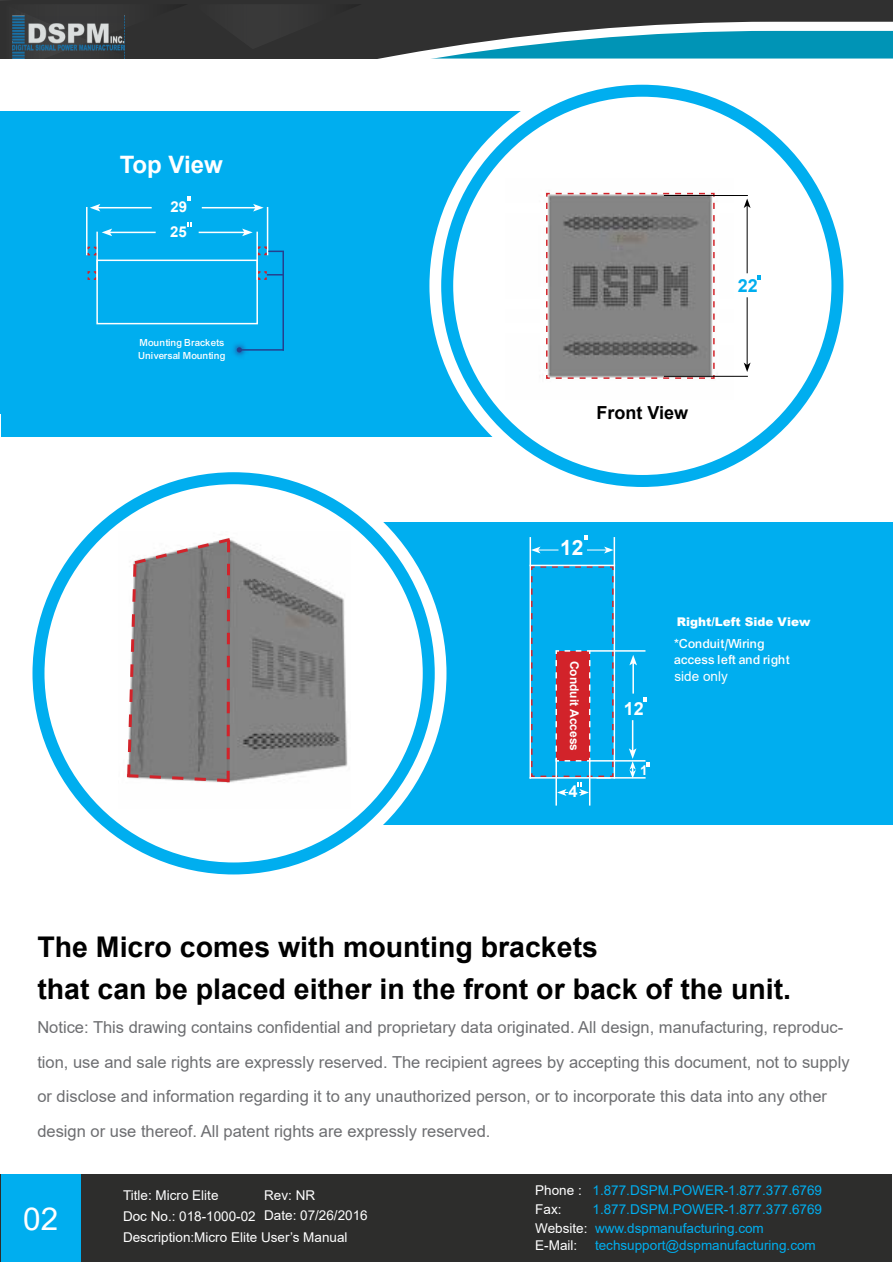
<style>
.page{position:relative;width:893px;height:1263px;background:#fff}
.page>*{position:absolute;margin:0;border:0;box-sizing:border-box;transform-origin:0 0}
.t1{font:31.5px "Arial";color:#fff}
.t2{font:700 28.5px/42px "Arial";color:#000}
.t3{font:700 24px "Arial";color:#fff}
.t4{font:700 21px "Arial";color:#fff}
.t5{font:700 18px "Arial";color:#000}
.t6{font:700 18px "Arial";color:#00aeef}
.t7{font:700 18px "Arial";color:#fff}
.t8{font:16.5px/34.5px "Arial";color:#6d6e71}
.t9{font:700 16.5px "Arial";color:#fff}
.t10{font:700 15px/24.8px "Arial";color:#fff}
.t11{font:13.5px/21px "Arial";color:#fff}
.t12{font:13.5px/18.9px "Arial";color:#00aeef;text-align:justify}
.t13{font:13.5px/16.2px "Arial Mdm";color:#fff}
.t14{font:700 13.5px "Arial";color:#fff}
.t15{font:900 12px "Arial";color:#fff}
.t16{font:700 12px "Arial";color:#fff}
.t17{font:10.5px/12.6px "Arial Mdm";color:#fff}
</style>
<div class="page">
<div style="left:1px;top:135px;width:547px;height:302px;background:#00aeef"></div>
<div style="left:0;top:111px;width:546px;height:303px;background:#00aeef"></div>
<hr style="left:0;top:0;width:893px;height:3px;background:#303030">
<svg style="left:0;top:3px;width:893px;height:56px;background:#3c5c64"></svg>
<svg style="left:13px;top:4px;width:111px;height:55px;background:#515b61"></svg>
<div style="left:1px;top:1174px;width:891px;height:88px;background:#2d2d2c"></div>
<div style="left:1px;top:1174px;width:79px;height:88px;background:#00aeef"></div>
<div style="left:429px;top:73px;width:426px;height:426px;background:#fff;border-radius:50%"></div>
<div style="left:441px;top:85px;width:402px;height:402px;border:12px solid #00aeef;border-radius:50%"></div>
<div style="left:346px;top:522px;width:547px;height:302px;background:#00aeef"></div>
<svg style="left:21px;top:460px;width:425px;height:426px"></svg>
<div style="left:33px;top:472px;width:402px;height:402px;border:12px solid #00aeef;border-radius:50%"></div>
<svg style="left:546px;top:192px;width:169px;height:187px;background:#848181"></svg>
<hr style="left:664px;top:195px;width:84px;height:1px;background:#000">
<hr style="left:664px;top:376px;width:84px;height:1px;background:#000">
<hr style="left:747px;top:298px;width:1px;height:67px;background:#000">
<svg style="left:744px;top:363px;width:7px;height:9px"></svg>
<hr style="left:747px;top:206px;width:1px;height:67px;background:#000">
<svg style="left:744px;top:199px;width:7px;height:9px"></svg>
<svg style="left:757px;top:275px;width:4px;height:4px"></svg>
<hr style="left:86px;top:207px;width:2px;height:48px;background:#fff">
<hr style="left:267px;top:207px;width:1px;height:48px;background:#fff">
<hr style="left:203px;top:207px;width:52px;height:1px;background:#fff">
<svg style="left:253px;top:204px;width:11px;height:8px"></svg>
<hr style="left:98px;top:207px;width:53px;height:1px;background:#fff">
<svg style="left:90px;top:204px;width:10px;height:8px"></svg>
<svg style="left:188px;top:196px;width:3px;height:5px"></svg>
<hr style="left:96px;top:232px;width:2px;height:48px;background:#fff">
<hr style="left:256px;top:232px;width:2px;height:48px;background:#fff">
<hr style="left:199px;top:232px;width:45px;height:1px;background:#fff">
<svg style="left:242px;top:229px;width:11px;height:7px"></svg>
<hr style="left:110px;top:232px;width:45px;height:1px;background:#fff">
<svg style="left:102px;top:229px;width:10px;height:7px"></svg>
<svg style="left:87px;top:246px;width:10px;height:10px"></svg>
<svg style="left:87px;top:271px;width:9px;height:9px"></svg>
<hr style="left:282px;top:251px;width:2px;height:100px;background:#25408f">
<svg style="left:258px;top:246px;width:26px;height:10px"></svg>
<svg style="left:258px;top:270px;width:25px;height:11px"></svg>
<hr style="left:241px;top:349px;width:43px;height:2px;background:#25408f">
<svg style="left:233px;top:344px;width:16px;height:12px"></svg>
<svg style="left:237px;top:347px;width:5px;height:5px"></svg>
<hr style="left:530px;top:537px;width:1px;height:242px;background:#fff">
<hr style="left:614px;top:537px;width:1px;height:242px;background:#fff">
<svg style="left:587px;top:546px;width:27px;height:7px"></svg>
<svg style="left:531px;top:546px;width:27px;height:7px"></svg>
<svg style="left:584px;top:535px;width:3px;height:4px"></svg>
<hr style="left:529px;top:565px;width:86px;height:1px;background:#fff">
<hr style="left:529px;top:777px;width:82px;height:2px;background:#fff">
<hr style="left:590px;top:650px;width:55px;height:2px;background:#fff">
<hr style="left:632px;top:663px;width:2px;height:30px;background:#fff">
<svg style="left:629px;top:655px;width:8px;height:10px"></svg>
<svg style="left:643px;top:697px;width:4px;height:5px"></svg>
<svg style="left:646px;top:762px;width:4px;height:4px"></svg>
<hr style="left:590px;top:760px;width:55px;height:1px;background:#fff">
<hr style="left:597px;top:777px;width:49px;height:2px;background:#fff">
<hr style="left:632px;top:721px;width:1px;height:30px;background:#fff">
<svg style="left:629px;top:748px;width:7px;height:31px"></svg>
<hr style="left:555px;top:758px;width:2px;height:48px;background:#fff">
<hr style="left:589px;top:761px;width:1px;height:45px;background:#fff">
<svg style="left:530px;top:566px;width:84px;height:230px"></svg>
<div style="left:96px;top:260px;width:162px;height:64px;border:2px solid #fff"></div>
<img style="left:119px;top:531px;width:232px;height:278px">
<svg style="left:124px;top:536px;width:109px;height:248px;background:#90898a"></svg>
<h3 class="t3" style="left:120px;top:147px;width:105px">Top View</h3>
<p class="t10" style="left:170px;top:195px;width:18px">29<br>25</p>
<p class="t17" style="left:139px;top:337px;width:88px">Mounting Brackets<br>Universal Mounting</p>
<p class="t5" style="left:596px;top:400px;width:93px">Front View</p>
<p class="t6" style="left:738px;top:273px;width:22px">22</p>
<p class="t4" style="left:560px;top:533px;width:25px">12</p>
<p class="t16" style="left:583px;top:661px;width:92px;rotate:90deg">Conduit Access</p>
<p class="t9" style="left:569px;top:780px;width:11px">4</p>
<p class="t7" style="left:624px;top:696px;width:22px">12</p>
<p class="t14" style="left:640px;top:761px;width:9px">1</p>
<p class="t15" style="left:677px;top:613px;width:135px">Right/Left Side View</p>
<p class="t13" style="left:675px;top:636px;width:117px">*Conduit/Wiring access left and right</p>
<p class="t11" style="left:675px;top:665px;width:55px">side only</p>
<h2 class="t2" style="left:37px;top:926px;width:755px">The Micro comes with mounting brackets<br>that can be placed either in the front or back of the unit.</h2>
<p class="t8" style="left:37px;top:1010px;width:814px">Notice: This drawing contains confidential and proprietary data originated. All design, manufacturing, reproduc&shy;tion, use and sale rights are expressly reserved. The recipient agrees by accepting this document, not to supply or disclose and information regarding it to any unauthorized person, or to incorporate this data into any other design or use thereof. All patent rights are expressly reserved.</p>
<h1 class="t1" style="left:23px;top:1197px;width:37px">02</h1>
<p class="t12" style="left:592px;top:1181px;width:231px">1.877.DSPM.POWER-1.877.377.6769<br>1.877.DSPM.POWER-1.877.377.6769 www.dspmanufacturing.com</p>
<p class="t12" style="left:595px;top:1235px;width:222px">techsupport@dspmanufacturing.com</p>
<p class="t11" style="left:264px;top:1185px;width:105px;line-height:20px">Rev: NR<br>Date: 07/26/2016</p>
<p class="t11" style="left:535px;top:1180px;width:48px">Phone :</p>
<p class="t11" style="left:535px;top:1220px;width:54px;line-height:17px">Website:<br>E-Mail:</p>
<p class="t11" style="left:123px;top:1184px;width:226px">Title: Micro Elite<br>Doc No.: 018-1000-02<br>Description:Micro Elite User’s Manual</p>
<p class="t11" style="left:535px;top:1199px;width:28px">Fax:</p>
</div>
